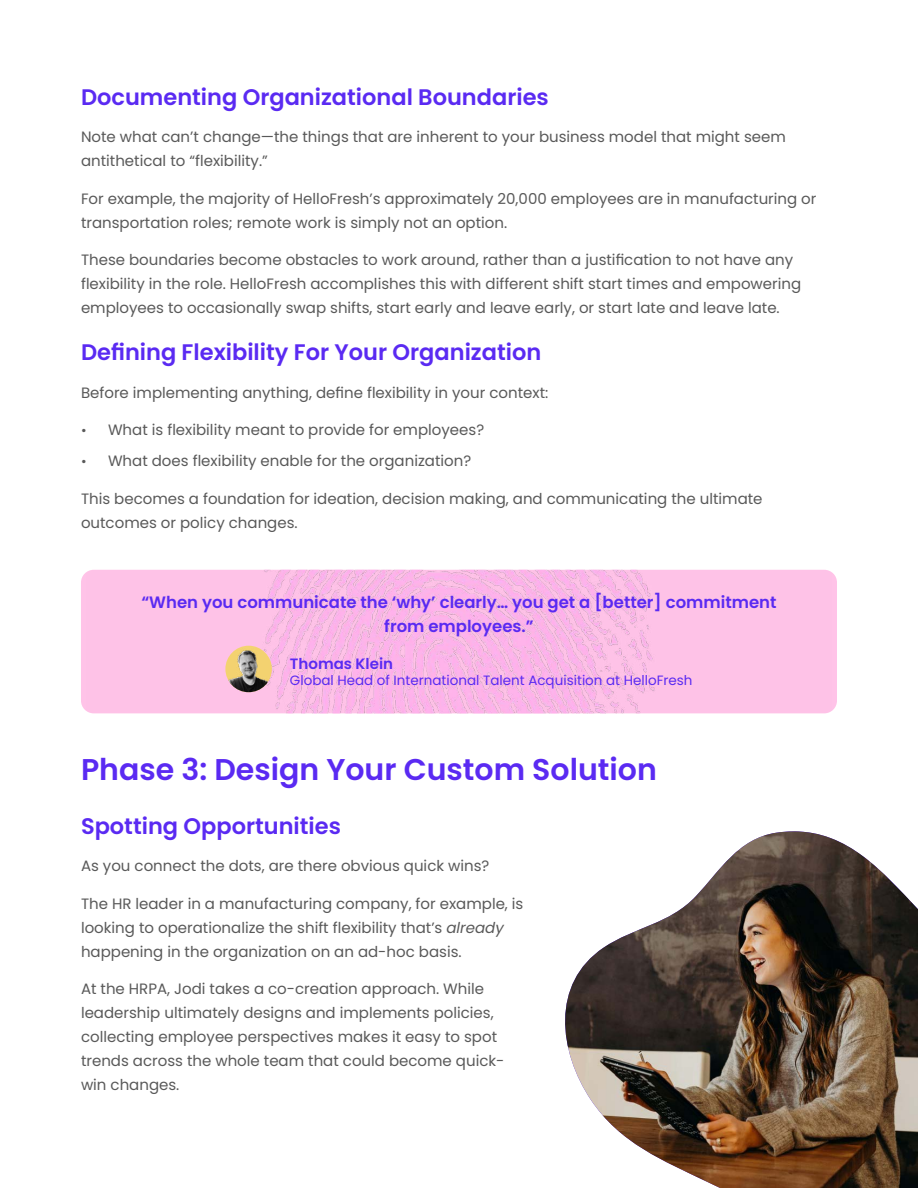
<style>
.page{position:relative;width:918px;height:1188px;background:#fff}
.page>*{position:absolute;margin:0;border:0;box-sizing:border-box;transform-origin:0 0}
.t1{font:600 30px "Poppins";color:#5a2af2}
.t2{font:600 22.5px "Poppins";color:#5a2af2}
.t3{font:600 16.5px/24px "Poppins";color:#5a2af2;text-align:center}
.t4{font:15px/24px "Poppins";color:#595959}
.t5{font:600 15px "Poppins";color:#5a2af2}
.t6{font:13.5px "Poppins";color:#5a2af2}
.s1{font-size:13.5px}
.s2{font-style:italic}
</style>
<div class="page">
<img style="left:85px;top:570px;width:748px;height:143px">
<img style="left:565px;top:831px;width:353px;height:357px">
<img style="left:225px;top:648px;width:47px;height:44px">
<h2 class="t2" style="left:81px;top:84px;width:469px">Documenting Organizational Boundaries</h2>
<p class="t4" style="left:81px;top:125px;width:706px">Note what can’t change—the things that are inherent to your business model that might seem antithetical to “flexibility.”</p>
<p class="t4" style="left:81px;top:186px;width:737px">For example, the majority of HelloFresh’s approximately 20,000 employees are in manufacturing or transportation roles; remote work is simply not an option.</p>
<p class="t4" style="left:81px;top:248px;width:722px">These boundaries become obstacles to work around, rather than a justification to not have any flexibility in the role. HelloFresh accomplishes this with different shift start times and empowering employees to occasionally swap shifts, start early and leave early, or start late and leave late.</p>
<h2 class="t2" style="left:81px;top:339px;width:462px">Defining Flexibility For Your Organization</h2>
<p class="t4" style="left:81px;top:381px;width:469px">Before implementing anything, define flexibility in your context:</p>
<p class="t4" style="left:81px;top:418px;width:405px"><span class="s1">•</span> What is flexibility meant to provide for employees?</p>
<p class="t4" style="left:81px;top:449px;width:392px"><span class="s1">•</span> What does flexibility enable for the organization?</p>
<p class="t4" style="left:81px;top:486px;width:683px">This becomes a foundation for ideation, decision making, and communicating the ultimate outcomes or policy changes.</p>
<p class="t3" style="left:141px;top:591px;width:637px">“When you communicate the ‘why’ clearly… you get a [better] commitment from employees.”</p>
<p class="t5" style="left:290px;top:655px;width:105px">Thomas Klein</p>
<p class="t6" style="left:290px;top:672px;width:404px">Global Head of International Talent Acquisition at HelloFresh</p>
<h1 class="t1" style="left:81px;top:752px;width:577px">Phase 3: Design Your Custom Solution</h1>
<h2 class="t2" style="left:81px;top:813px;width:261px">Spotting Opportunities</h2>
<p class="t4" style="left:81px;top:854px;width:410px">As you connect the dots, are there obvious quick wins?</p>
<p class="t4" style="left:81px;top:892px;width:444px">The HR leader in a manufacturing company, for example, is looking to operationalize the shift flexibility that’s <span class="s2">already </span>happening in the organization on an ad-hoc basis.</p>
<p class="t4" style="left:81px;top:977px;width:425px">At the HRPA, Jodi takes a co-creation approach. While leadership ultimately designs and implements policies, collecting employee perspectives makes it easy to spot trends across the whole team that could become quick&shy;win changes.</p>
</div>
